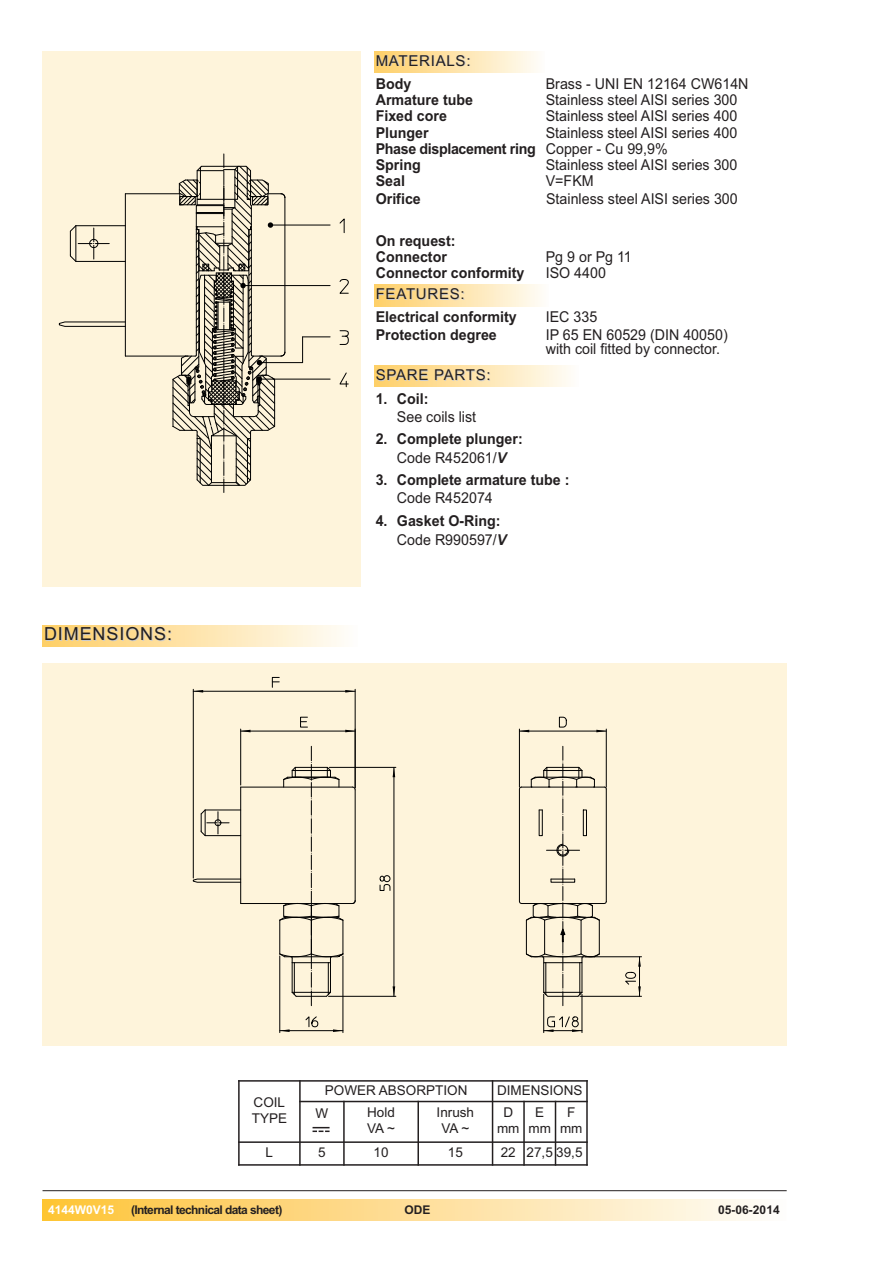
<style>
.page{position:relative;width:893px;height:1263px;background:#fff}
.page>*{position:absolute;margin:0;border:0;box-sizing:border-box;transform-origin:0 0}
.t1{font:18px "Arial";letter-spacing:.05em;color:#231f20}
.t2{font:15px/16.2px "Arial";color:#231f20;scale:.95 1}
.t3{font:700 15px/19.2px "Arial";color:#231f20;scale:.95 1}
.t4{font:15px "Arial";letter-spacing:.05em;color:#231f20}
.t5{font:13.5px/16.2px "Arial";color:#231f20;text-align:center}
.t6{font:700 12px "Arial";letter-spacing:-.05em;color:#231f20}
.t7{font:700 12px "Arial";color:#fff}
.s1{font-weight:700}
.s2{font-weight:400}
.s3{font-style:italic}
</style>
<div class="page">
<div style="left:43px;top:1199px;width:744px;height:21px;background:linear-gradient(to right,#fec338,#fefcfb)"></div>
<div style="left:43px;top:625px;width:314px;height:21px;background:linear-gradient(to right,#fece66,#fefdf9)"></div>
<div style="left:374px;top:51px;width:170px;height:21px;background:linear-gradient(to right,#fece67,#fefcf7)"></div>
<div style="left:43px;top:51px;width:318px;height:536px;background:#fef4db"></div>
<hr style="left:125px;top:356px;width:63px;height:1px;background:#000">
<hr style="left:285px;top:198px;width:1px;height:154px;background:#000">
<hr style="left:125px;top:193px;width:55px;height:1px;background:#000">
<hr style="left:125px;top:194px;width:1px;height:162px;background:#000">
<svg style="left:59px;top:321px;width:67px;height:6px"></svg>
<svg style="left:302px;top:337px;width:28px;height:26px"></svg>
<svg style="left:70px;top:225px;width:56px;height:37px"></svg>
<hr style="left:270px;top:225px;width:60px;height:1px;background:#000">
<hr style="left:259px;top:379px;width:71px;height:1px;background:#000">
<hr style="left:243px;top:285px;width:87px;height:1px;background:#000">
<hr style="left:259px;top:362px;width:44px;height:1px;background:#000">
<svg style="left:339px;top:218px;width:6px;height:15px"></svg>
<svg style="left:339px;top:279px;width:10px;height:15px"></svg>
<svg style="left:339px;top:330px;width:10px;height:15px"></svg>
<svg style="left:339px;top:372px;width:10px;height:15px"></svg>
<svg style="left:172px;top:154px;width:113px;height:338px"></svg>
<div style="left:43px;top:663px;width:744px;height:383px;background:#fef4db"></div>
<hr style="left:240px;top:787px;width:1px;height:116px;background:#000">
<svg style="left:193px;top:878px;width:48px;height:5px"></svg>
<hr style="left:241px;top:787px;width:111px;height:1px;background:#000">
<hr style="left:355px;top:790px;width:1px;height:111px;background:#000">
<hr style="left:241px;top:903px;width:111px;height:1px;background:#000">
<svg style="left:279px;top:746px;width:65px;height:260px"></svg>
<svg style="left:200px;top:809px;width:41px;height:27px"></svg>
<svg style="left:519px;top:746px;width:88px;height:260px"></svg>
<hr style="left:394px;top:767px;width:1px;height:229px;background:#000">
<hr style="left:329px;top:767px;width:67px;height:1px;background:#000">
<hr style="left:329px;top:996px;width:67px;height:1px;background:#000">
<svg style="left:393px;top:986px;width:2px;height:10px"></svg>
<svg style="left:393px;top:767px;width:2px;height:10px"></svg>
<svg style="left:379px;top:875px;width:11px;height:16px"></svg>
<hr style="left:280px;top:1030px;width:63px;height:1px;background:#000">
<hr style="left:279px;top:956px;width:1px;height:76px;background:#000">
<hr style="left:343px;top:956px;width:1px;height:76px;background:#000">
<svg style="left:333px;top:1029px;width:10px;height:3px"></svg>
<svg style="left:280px;top:1029px;width:10px;height:3px"></svg>
<svg style="left:305px;top:1016px;width:13px;height:11px"></svg>
<hr style="left:543px;top:994px;width:1px;height:38px;background:#000">
<hr style="left:582px;top:994px;width:1px;height:38px;background:#000">
<svg style="left:544px;top:1015px;width:38px;height:17px"></svg>
<hr style="left:519px;top:731px;width:87px;height:1px;background:#000">
<hr style="left:606px;top:729px;width:1px;height:58px;background:#000">
<hr style="left:519px;top:729px;width:1px;height:58px;background:#000">
<svg style="left:520px;top:730px;width:9px;height:2px"></svg>
<svg style="left:596px;top:730px;width:10px;height:2px"></svg>
<svg style="left:559px;top:717px;width:8px;height:11px"></svg>
<hr style="left:193px;top:691px;width:162px;height:1px;background:#000">
<hr style="left:193px;top:689px;width:1px;height:189px;background:#000">
<hr style="left:355px;top:689px;width:1px;height:99px;background:#000">
<svg style="left:345px;top:690px;width:10px;height:3px"></svg>
<svg style="left:193px;top:690px;width:10px;height:3px"></svg>
<svg style="left:272px;top:677px;width:8px;height:11px"></svg>
<hr style="left:241px;top:731px;width:114px;height:1px;background:#000">
<hr style="left:240px;top:729px;width:1px;height:56px;background:#000">
<svg style="left:345px;top:730px;width:10px;height:2px"></svg>
<svg style="left:241px;top:730px;width:10px;height:2px"></svg>
<svg style="left:300px;top:717px;width:8px;height:11px"></svg>
<hr style="left:580px;top:996px;width:61px;height:1px;background:#000">
<hr style="left:585px;top:956px;width:56px;height:1px;background:#000">
<svg style="left:624px;top:957px;width:17px;height:39px"></svg>
<hr style="left:43px;top:1190px;width:744px;height:1px;background:#231f20">
<div style="left:374px;top:285px;width:175px;height:21px;background:linear-gradient(to right,#fece66,#fefdf9)"></div>
<div style="left:374px;top:366px;width:204px;height:21px;background:linear-gradient(to right,#fece66,#fefcf8)"></div>
<hr style="left:238px;top:1080px;width:2px;height:86px;background:#231f20">
<hr style="left:299px;top:1080px;width:2px;height:86px;background:#231f20">
<hr style="left:343px;top:1101px;width:2px;height:65px;background:#231f20">
<hr style="left:417px;top:1101px;width:2px;height:65px;background:#231f20">
<hr style="left:492px;top:1080px;width:1px;height:86px;background:#231f20">
<hr style="left:523px;top:1101px;width:2px;height:65px;background:#231f20">
<hr style="left:555px;top:1101px;width:1px;height:65px;background:#231f20">
<hr style="left:586px;top:1080px;width:2px;height:86px;background:#231f20">
<hr style="left:238px;top:1080px;width:350px;height:2px;background:#231f20">
<hr style="left:299px;top:1101px;width:289px;height:1px;background:#231f20">
<hr style="left:238px;top:1141px;width:350px;height:2px;background:#231f20">
<hr style="left:238px;top:1164px;width:350px;height:2px;background:#231f20">
<svg style="left:313px;top:1127px;width:17px;height:5px"></svg>
<p class="t4" style="left:376px;top:52px;width:96px">MATERIALS:</p>
<p class="t3" style="left:376px;top:74px;width:39px">Body</p>
<p class="t2" style="left:546px;top:76px;width:215px">Brass - UNI EN 12164 CW614N</p>
<p class="t3" style="left:376px;top:90px;width:104px">Armature tube</p>
<p class="t2" style="left:546px;top:92px;width:203px">Stainless steel AISI series 300</p>
<p class="t3" style="left:376px;top:107px;width:77px">Fixed core</p>
<p class="t2" style="left:546px;top:108px;width:203px">Stainless steel AISI series 400</p>
<p class="t3" style="left:376px;top:123px;width:57px">Plunger</p>
<p class="t2" style="left:376px;top:124px;width:382px;text-indent:170px">Stainless steel AISI series 400<br><span class="s1">Phase displacement ring</span> Copper - Cu 99,9%<br><span class="s1">Spring</span></p>
<p class="t2" style="left:546px;top:157px;width:203px">Stainless steel AISI series 300</p>
<p class="t3" style="left:376px;top:172px;width:32px">Seal</p>
<p class="t2" style="left:546px;top:173px;width:52px">V=FKM</p>
<p class="t3" style="left:376px;top:189px;width:49px">Orifice</p>
<p class="t2" style="left:546px;top:191px;width:203px">Stainless steel AISI series 300</p>
<p class="t3" style="left:376px;top:232px;width:86px;line-height:16.2px">On request:<br>Connector</p>
<p class="t2" style="left:546px;top:248px;width:92px">Pg 9 or Pg 11</p>
<p class="t3" style="left:376px;top:263px;width:158px">Connector conformity</p>
<p class="t2" style="left:546px;top:265px;width:65px">ISO 4400</p>
<p class="t3" style="left:376px;top:307px;width:150px">Electrical conformity</p>
<p class="t2" style="left:546px;top:309px;width:56px">IEC 335</p>
<p class="t3" style="left:376px;top:325px;width:129px">Protection degree</p>
<p class="t2" style="left:546px;top:328px;width:193px;line-height:13.5px">IP 65 EN 60529 (DIN 40050) with coil fitted by connector.</p>
<p class="t4" style="left:376px;top:285px;width:91px">FEATURES:</p>
<p class="t1" style="left:44px;top:624px;width:130px">DIMENSIONS:</p>
<p class="t4" style="left:376px;top:366px;width:116px">SPARE PARTS:</p>
<p class="t3" style="left:376px;top:389px;width:57px">1. Coil:</p>
<p class="t2" style="left:397px;top:408px;width:85px">See coils list</p>
<p class="t3" style="left:376px;top:429px;width:156px;text-align:center">2. Complete plunger:<br><span class="s2">Code R452061/</span><span class="s3">V</span></p>
<p class="t3" style="left:376px;top:471px;width:206px">3. Complete armature tube :</p>
<p class="t2" style="left:397px;top:490px;width:102px">Code R452074</p>
<p class="t3" style="left:397px;top:511px;width:117px;text-indent:-21px">4. Gasket O-Ring:<br><span class="s2">Code R990597/</span><span class="s3">V</span></p>
<p class="t5" style="left:252px;top:1094px;width:37px;text-align:left">COIL<br>TYPE</p>
<p class="t5" style="left:325px;top:1082px;width:144px">POWER ABSORPTION</p>
<p class="t5" style="left:497px;top:1082px;width:87px">DIMENSIONS</p>
<p class="t5" style="left:316px;top:1105px;width:14px">W</p>
<p class="t5" style="left:367px;top:1104px;width:29px;text-align:left">Hold<br>VA ~</p>
<p class="t5" style="left:437px;top:1104px;width:39px">Inrush<br>VA ~</p>
<p class="t5" style="left:497px;top:1104px;width:24px">D mm</p>
<p class="t5" style="left:528px;top:1104px;width:24px">E mm</p>
<p class="t5" style="left:560px;top:1104px;width:24px">F mm</p>
<p class="t5" style="left:266px;top:1144px;width:9px">L</p>
<p class="t5" style="left:318px;top:1144px;width:9px">5</p>
<p class="t5" style="left:374px;top:1144px;width:17px">10</p>
<p class="t5" style="left:448px;top:1144px;width:17px">15</p>
<p class="t5" style="left:501px;top:1144px;width:83px">22 27,5 39,5</p>
<p class="t7" style="left:48px;top:1203px;width:68px">4144W0V15</p>
<p class="t6" style="left:131px;top:1203px;width:153px">(Internal technical data sheet)</p>
<p class="t6" style="left:404px;top:1203px;width:28px">ODE</p>
<p class="t6" style="left:718px;top:1203px;width:63px">05-06-2014</p>
</div>
